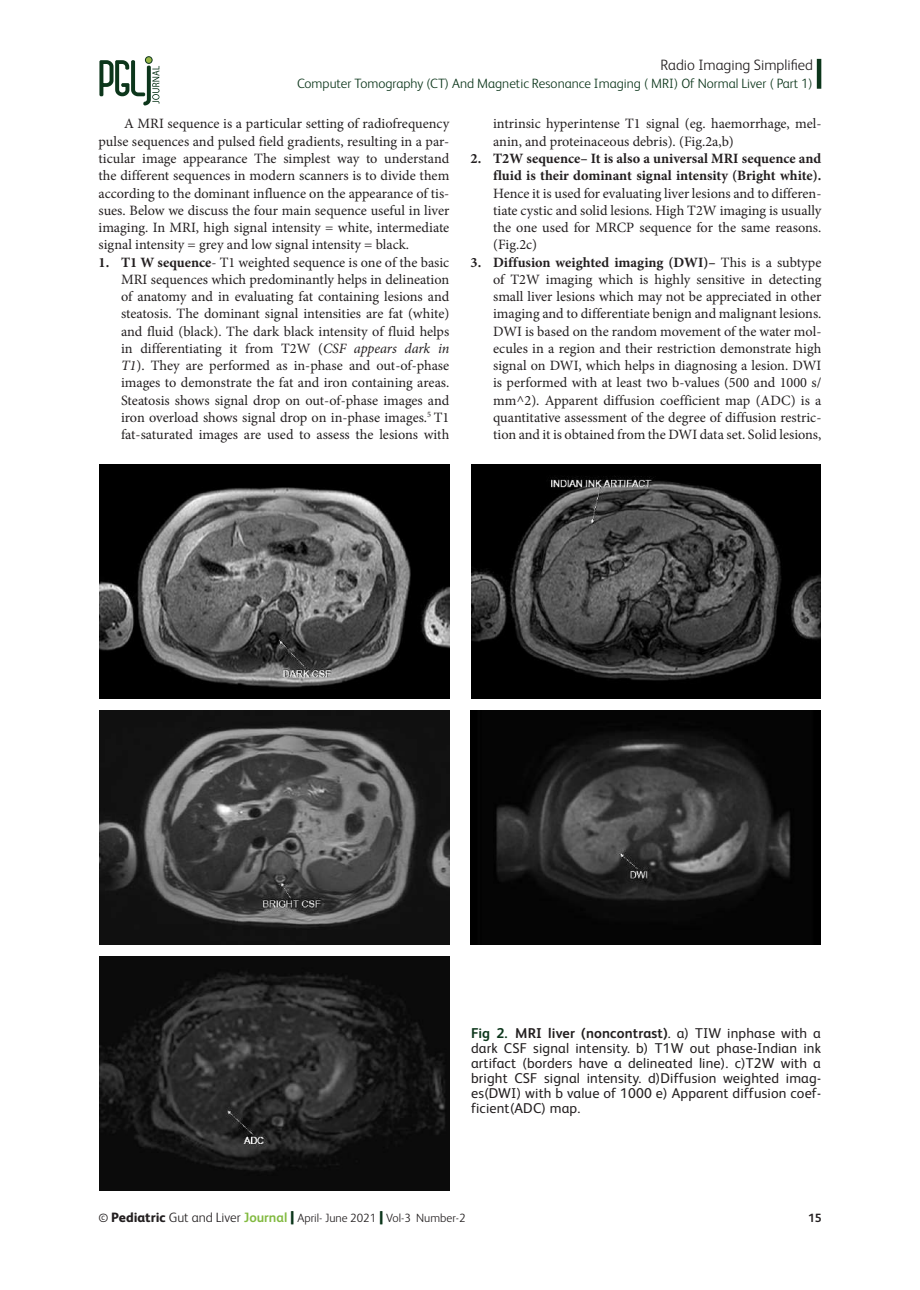
<style>
.page{position:relative;width:920px;height:1290px;background:#fff}
.page>*{position:absolute;margin:0;border:0;box-sizing:border-box;transform-origin:0 0}
.t1{font:300 15px "FS Albert Pro";color:#231f20}
.t2{font:14.25px/17.2px "Minion Pro";color:#231f20;text-align:justify}
.t3{font:14.25px/15px "FS Albert Pro";letter-spacing:.01em;color:#231f20;text-align:justify}
.t4{font:700 14.25px/17.2px "Minion Pro";color:#231f20;text-align:right}
.t5{font:300 13.5px "FS Albert Pro";color:#0c361b}
.t6{font:300 12px "FS Albert Pro";color:#231f20}
.t7{font:700 12px "FS Albert Pro";color:#231f20}
.s1{font-weight:700}
.s2{font-style:italic}
.s3{font-weight:700;color:#0c361b}
.s4{font-weight:400}
.s5{font-weight:800;font-size:13.5px}
.s6{font-size:13.5px}
.s7{font-weight:700;font-size:13.5px;color:#82ba40}
.s8{font-weight:800;font-size:18px;color:#0c361b}
</style>
<div class="page">
<hr style="left:817px;top:59px;width:4px;height:30px;background:#0c361b">
<img style="left:100px;top:464px;width:349px;height:234px">
<img style="left:471px;top:464px;width:349px;height:234px">
<img style="left:100px;top:710px;width:349px;height:234px">
<img style="left:471px;top:710px;width:349px;height:234px">
<img style="left:100px;top:956px;width:349px;height:234px">
<div style="left:145px;top:56px;width:8px;height:8px;border:1px solid #0c361b;border-radius:50%"></div>
<svg style="left:99px;top:57px;width:60px;height:49px"></svg>
<p class="t1" style="left:660px;top:55px;width:154px">Radio Imaging Simplified</p>
<p class="t5" style="left:297px;top:74px;width:517px">Computer Tomography (CT) And Magnetic Resonance Imaging ( MRI) Of Normal Liver ( Part 1)</p>
<p class="t2" style="left:99px;top:115px;width:352px;text-indent:26px">A MRI sequence is a particular setting of radiofrequency pulse sequences and pulsed field gradients, resulting in a par&shy;ticular image appearance The simplest way to understand the different sequences in modern scanners is to divide them according to the dominant influence on the appearance of tis&shy;sues. Below we discuss the four main sequence useful in liver imaging. In MRI, high signal intensity = white, intermediate signal intensity = grey and low signal intensity = black.</p>
<p class="t2" style="left:121px;top:253px;width:330px;text-indent:-22px"><span class="s1">1. T1 W sequence</span>- T1 weighted sequence is one of the basic MRI sequences which predominantly helps in delineation of anatomy and in evaluating fat containing lesions and steatosis. The dominant signal intensities are fat (white) and fluid (black). The dark black intensity of fluid helps in differentiating it from T2W (<span class="s2">CSF appears dark in T1</span>). They are performed as in-phase and out-of-phase images to demonstrate the fat and iron containing areas.<br>Steatosis shows signal drop on out-of-phase images and iron overload shows signal drop on in-phase images.<sup>5</sup> T1 fat-saturated images are used to assess the lesions with</p>
<p class="t2" style="left:493px;top:115px;width:330px">intrinsic hyperintense T1 signal (eg. haemorrhage, mel&shy;anin, and proteinaceous debris). (Fig.2a,b)</p>
<p class="t4" style="left:471px;top:150px;width:352px">2. T2W sequence– It is also a universal MRI sequence and fluid is their dominant signal intensity (Bright white).</p>
<p class="t2" style="left:493px;top:184px;width:330px">Hence it is used for evaluating liver lesions and to differen&shy;tiate cystic and solid lesions. High T2W imaging is usually the one used for MRCP sequence for the same reasons. (Fig.2c)</p>
<p class="t2" style="left:493px;top:253px;width:330px;text-indent:-22px"><span class="s1">3. Diffusion weighted imaging (DWI)–</span> This is a subtype of T2W imaging which is highly sensitive in detecting small liver lesions which may not be appreciated in other imaging and to differentiate benign and malignant lesions.<br>DWI is based on the random movement of the water mol&shy;ecules in a region and their restriction demonstrate high signal on DWI, which helps in diagnosing a lesion. DWI is performed with at least two b-values (500 and 1000 s/ mm^2). Apparent diffusion coefficient map (ADC) is a quantitative assessment of the degree of diffusion restric&shy;tion and it is obtained from the DWI data set. Solid lesions,</p>
<p class="t3" style="left:471px;top:1024px;width:351px"><span class="s3">Fig 2.</span> <span class="s1">MRI liver (noncontrast)</span>. a) TIW inphase with a dark CSF signal intensity. b) T1W out phase-Indian ink artifact (borders have a delineated line). c)T2W with a bright CSF signal intensity. d)Diffusion weighted imag&shy;es(DWI) with b value of 1000 e) Apparent diffusion coef&shy;ficient(ADC) map.</p>
<p class="t6" style="left:99px;top:1210px;width:369px"><span class="s4">©</span> <span class="s5">Pediatric</span> <span class="s6">Gut and Liver</span> <span class="s7">Journal</span> <span class="s8">|</span> April- June 2021 <span class="s8">|</span> Vol-3 Number-2</p>
<p class="t7" style="left:808px;top:1209px;width:15px">15</p>
</div>
